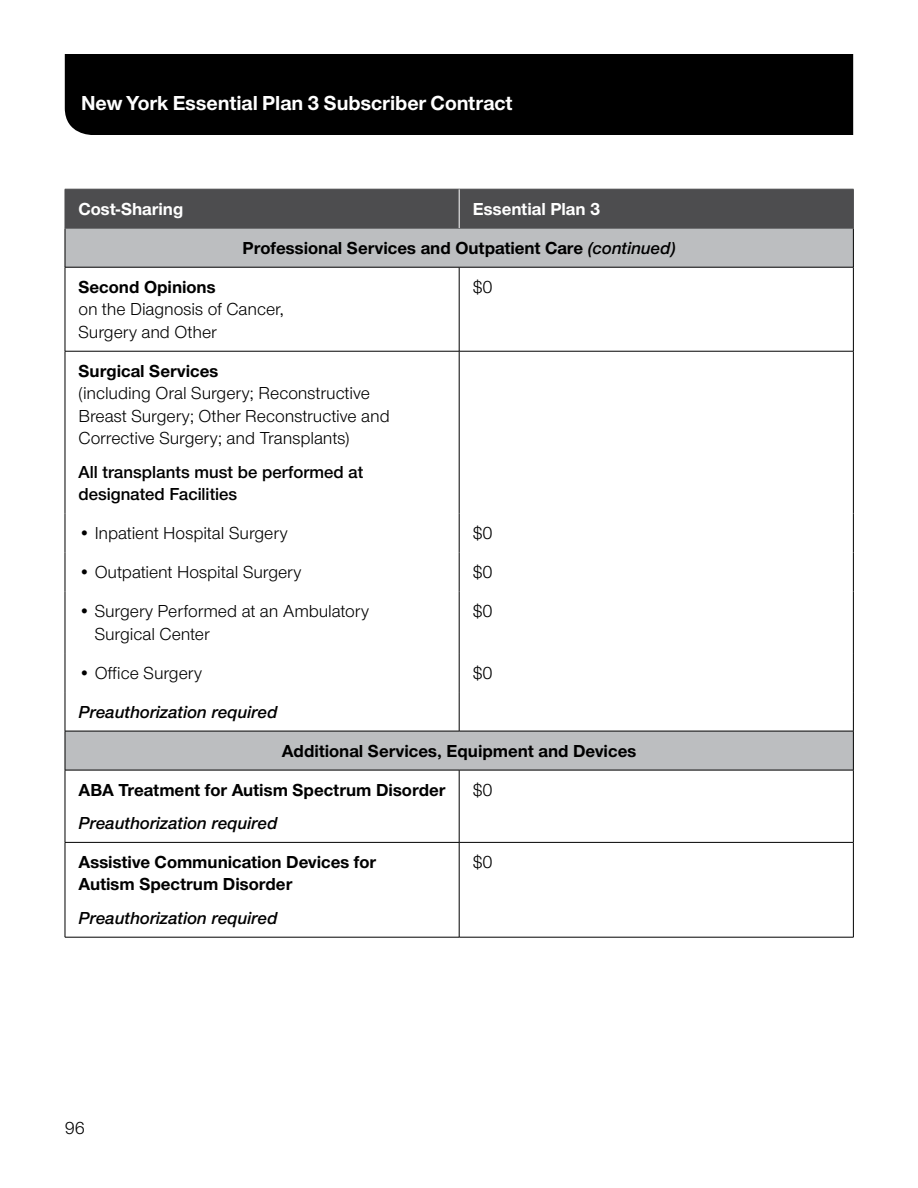
<style>
.page{position:relative;width:918px;height:1188px;background:#fff}
.page>*{position:absolute;margin:0;border:0;box-sizing:border-box;transform-origin:0 0}
.t1{font:700 21px "UHC Sans";color:#fff}
.Chart___body_-_12_15{font:18px/22.5px "UHC Sans";letter-spacing:-.005em;color:#000}
.Chart___body_-_12_15-2{font:700 18px/22.5px "UHC Sans";color:#000}
.Chart___subheads_-_B{font:700 18px "UHC Sans";color:#000}
.Chart___body_-_12_15-3{font:italic 600 18px "UHC Sans";color:#000}
.Chart___body_-_12_15-4{font:600 18px/22.5px "UHC Sans";color:#000}
.Chart___headers_-_RE{font:700 18px "UHC Sans";color:#fff}
.s1{font-weight:600;font-style:italic}
.s2{font-weight:700}
</style>
<div class="page">
<div style="left:65px;top:54px;width:788px;height:81px;background:#000"></div>
<div style="left:66px;top:190px;width:787px;height:38px;background:#4d4d4f"></div>
<svg style="left:66px;top:229px;width:787px;height:541px"></svg>
<hr style="left:65px;top:228px;width:1px;height:39px;background:#000">
<hr style="left:853px;top:228px;width:1px;height:39px;background:#000">
<hr style="left:65px;top:267px;width:1px;height:84px;background:#000">
<hr style="left:459px;top:267px;width:1px;height:84px;background:#000">
<hr style="left:853px;top:267px;width:1px;height:84px;background:#000">
<hr style="left:65px;top:731px;width:1px;height:39px;background:#000">
<hr style="left:853px;top:731px;width:1px;height:39px;background:#000">
<hr style="left:65px;top:770px;width:394px;height:1px;background:#000">
<hr style="left:65px;top:770px;width:1px;height:72px;background:#000">
<hr style="left:459px;top:770px;width:395px;height:1px;background:#000">
<hr style="left:459px;top:770px;width:1px;height:72px;background:#000">
<hr style="left:853px;top:770px;width:1px;height:72px;background:#000">
<hr style="left:65px;top:842px;width:394px;height:1px;background:#000">
<hr style="left:65px;top:843px;width:1px;height:94px;background:#000">
<hr style="left:459px;top:842px;width:395px;height:1px;background:#000">
<hr style="left:459px;top:843px;width:1px;height:94px;background:#000">
<hr style="left:853px;top:843px;width:1px;height:94px;background:#000">
<hr style="left:65px;top:189px;width:394px;height:1px;background:#4d4d4f">
<hr style="left:65px;top:189px;width:1px;height:39px;background:#4d4d4f">
<hr style="left:459px;top:189px;width:395px;height:1px;background:#4d4d4f">
<hr style="left:853px;top:189px;width:1px;height:39px;background:#4d4d4f">
<hr style="left:65px;top:228px;width:394px;height:1px;background:#4d4d4f">
<hr style="left:459px;top:228px;width:395px;height:1px;background:#4d4d4f">
<hr style="left:459px;top:189px;width:1px;height:39px;background:#fff">
<hr style="left:65px;top:267px;width:394px;height:1px;background:#000">
<hr style="left:65px;top:351px;width:394px;height:1px;background:#000">
<hr style="left:459px;top:267px;width:395px;height:1px;background:#000">
<hr style="left:459px;top:351px;width:395px;height:1px;background:#000">
<hr style="left:65px;top:351px;width:1px;height:163px;background:#000">
<hr style="left:459px;top:351px;width:1px;height:163px;background:#000">
<hr style="left:853px;top:351px;width:1px;height:163px;background:#000">
<hr style="left:65px;top:514px;width:1px;height:39px;background:#000">
<hr style="left:459px;top:514px;width:1px;height:39px;background:#000">
<hr style="left:853px;top:514px;width:1px;height:39px;background:#000">
<hr style="left:65px;top:553px;width:1px;height:39px;background:#000">
<hr style="left:459px;top:553px;width:1px;height:39px;background:#000">
<hr style="left:853px;top:553px;width:1px;height:39px;background:#000">
<hr style="left:65px;top:592px;width:1px;height:61px;background:#000">
<hr style="left:459px;top:592px;width:1px;height:61px;background:#000">
<hr style="left:853px;top:592px;width:1px;height:61px;background:#000">
<hr style="left:65px;top:653px;width:1px;height:39px;background:#000">
<hr style="left:459px;top:653px;width:1px;height:39px;background:#000">
<hr style="left:853px;top:653px;width:1px;height:39px;background:#000">
<hr style="left:65px;top:692px;width:1px;height:39px;background:#000">
<hr style="left:459px;top:692px;width:1px;height:39px;background:#000">
<hr style="left:853px;top:692px;width:1px;height:39px;background:#000">
<hr style="left:65px;top:731px;width:394px;height:1px;background:#000">
<hr style="left:459px;top:731px;width:395px;height:1px;background:#000">
<hr style="left:65px;top:937px;width:394px;height:1px;background:#000">
<hr style="left:459px;top:937px;width:395px;height:1px;background:#000">
<p class="t1" style="left:81px;top:88px;width:433px">New York Essential Plan 3 Subscriber Contract</p>
<p class="Chart___headers_-_RE" style="left:78px;top:197px;width:106px">Cost-Sharing</p>
<p class="Chart___headers_-_RE" style="left:473px;top:197px;width:129px">Essential Plan 3</p>
<p class="Chart___subheads_-_B" style="left:243px;top:236px;width:435px">Professional Services and Outpatient Care <span class="s1">(continued)</span></p>
<p class="Chart___body_-_12_15" style="left:78px;top:275px;width:207px"><span class="s2">Second Opinions<br></span>on the Diagnosis of Cancer,<br>Surgery and Other</p>
<p class="Chart___body_-_12_15" style="left:473px;top:275px;width:22px">$0</p>
<p class="Chart___body_-_12_15" style="left:78px;top:359px;width:313px"><span class="s2">Surgical Services<br></span>(including Oral Surgery; Reconstructive Breast Surgery; Other Reconstructive and Corrective Surgery; and Transplants)</p>
<p class="Chart___body_-_12_15-4" style="left:78px;top:460px;width:286px">All transplants must be performed at designated Facilities</p>
<p class="Chart___body_-_12_15" style="left:78px;top:521px;width:211px">• Inpatient Hospital Surgery</p>
<p class="Chart___body_-_12_15" style="left:473px;top:521px;width:22px">$0</p>
<p class="Chart___body_-_12_15" style="left:78px;top:560px;width:224px">• Outpatient Hospital Surgery</p>
<p class="Chart___body_-_12_15" style="left:473px;top:560px;width:22px">$0</p>
<p class="Chart___body_-_12_15" style="left:95px;top:599px;width:276px;text-indent:-16px">• Surgery Performed at an Ambulatory<br>Surgical Center</p>
<p class="Chart___body_-_12_15" style="left:473px;top:599px;width:22px">$0</p>
<p class="Chart___body_-_12_15" style="left:78px;top:661px;width:125px">• Office Surgery</p>
<p class="Chart___body_-_12_15" style="left:473px;top:661px;width:22px">$0</p>
<p class="Chart___body_-_12_15-3" style="left:78px;top:699px;width:200px">Preauthorization required</p>
<p class="Chart___subheads_-_B" style="left:282px;top:738px;width:356px">Additional Services, Equipment and Devices</p>
<p class="Chart___body_-_12_15-2" style="left:78px;top:778px;width:369px">ABA Treatment for Autism Spectrum Disorder</p>
<p class="Chart___body_-_12_15-3" style="left:78px;top:810px;width:200px">Preauthorization required</p>
<p class="Chart___body_-_12_15" style="left:473px;top:778px;width:22px">$0</p>
<p class="Chart___body_-_12_15-2" style="left:78px;top:850px;width:299px">Assistive Communication Devices for<br>Autism Spectrum Disorder</p>
<p class="Chart___body_-_12_15-3" style="left:78px;top:905px;width:200px">Preauthorization required</p>
<p class="Chart___body_-_12_15" style="left:65px;top:1116px;width:22px">96</p>
<p class="Chart___body_-_12_15" style="left:473px;top:850px;width:22px">$0</p>
</div>
